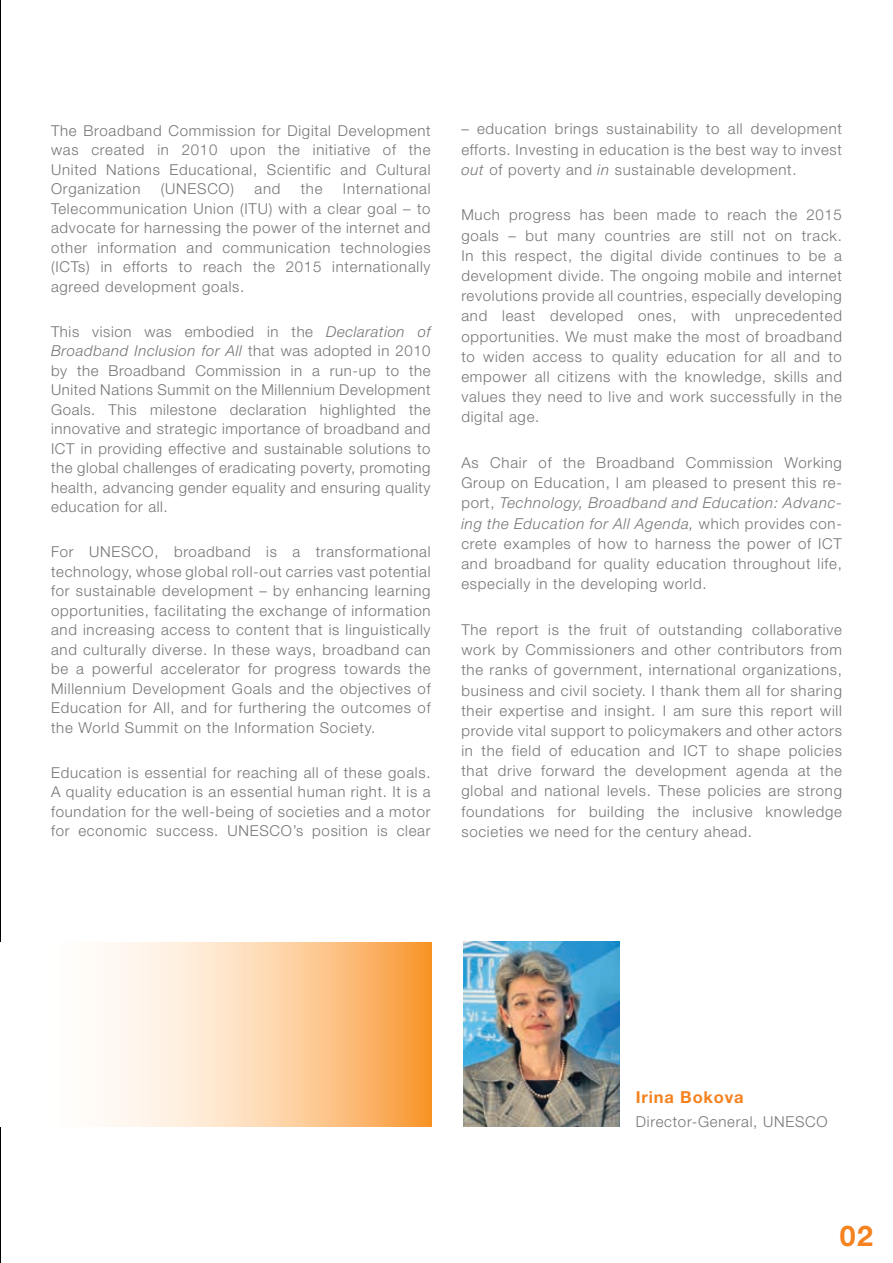
<style>
.page{position:relative;width:893px;height:1263px;background:#fff}
.page>*{position:absolute;margin:0;border:0;box-sizing:border-box;transform-origin:0 0}
.t1{font:700 28.5px "Helvetica Neue LT Std";color:#f5821f}
.t2{font:700 16.5px "Helvetica Neue LT Std";letter-spacing:.05em;color:#f5821f}
.t3{font:300 15px/19.5px "Helvetica Neue LT Std";letter-spacing:.05em;color:#747578;text-align:justify}
.s1{font-style:italic}
</style>
<div class="page">
<img style="left:0;top:0;width:1px;height:1263px">
<svg style="left:104px;top:943px;width:328px;height:184px;background:#fdd2a6"></svg>
<img style="left:463px;top:942px;width:156px;height:185px">
<p class="t3" style="left:51px;top:120px;width:381px">The Broadband Commission for Digital Development was created in 2010 upon the initiative of the United Nations Educational, Scientific and Cultural Organization</p>
<p class="t3" style="left:161px;top:179px;width:75px">(UNESCO)</p>
<p class="t3" style="left:254px;top:179px;width:27px">and</p>
<p class="t3" style="left:301px;top:179px;width:23px">the</p>
<p class="t3" style="left:51px;top:179px;width:381px;text-indent:292px">International Telecommunication Union (ITU) with a clear goal – to advocate for harnessing the power of the internet and other information and communication technologies (ICTs) in efforts to reach the 2015 internationally agreed development goals.</p>
<p class="t3" style="left:51px;top:321px;width:381px">This vision was embodied in the <span class="s1">Declaration of Broadband Inclusion for All</span> that was adopted in 2010 by the Broadband Commission in a run-up to the United Nations Summit on the Millennium Development Goals. This milestone declaration highlighted the innovative and strategic importance of broadband and ICT in providing effective and sustainable solutions to the global challenges of eradicating poverty, promoting health, advancing gender equality and ensuring quality education for all.</p>
<p class="t3" style="left:51px;top:542px;width:381px">For UNESCO, broadband is a transformational technology, whose global roll-out carries vast potential for sustainable development – by enhancing learning opportunities, facilitating the exchange of information and increasing access to content that is linguistically and culturally diverse. In these ways, broadband can be a powerful accelerator for progress towards the Millennium Development Goals and the objectives of Education for All, and for furthering the outcomes of the World Summit on the Information Society.</p>
<p class="t3" style="left:51px;top:762px;width:381px">Education is essential for reaching all of these goals.<br>A quality education is an essential human right. It is a foundation for the well-being of societies and a motor for economic success. UNESCO’s position is clear</p>
<p class="t3" style="left:461px;top:119px;width:382px;line-height:20.2px">– education brings sustainability to all development efforts. Investing in education is the best way to invest <span class="s1">out</span> of poverty and <span class="s1">in</span> sustainable development.</p>
<p class="t3" style="left:461px;top:205px;width:382px;line-height:20.2px">Much progress has been made to reach the 2015 goals – but many countries are still not on track.<br>In this respect, the digital divide continues to be a development divide. The ongoing mobile and internet revolutions provide all countries, especially developing and least developed ones, with unprecedented opportunities. We must make the most of broadband to widen access to quality education for all and to empower all citizens with the knowledge, skills and values they need to live and work successfully in the digital age.</p>
<p class="t3" style="left:461px;top:452px;width:382px;line-height:20.2px">As Chair of the Broadband Commission Working Group on Education, I am pleased to present this re&shy;port, <span class="s1">Technology, Broadband and Education: Advanc&shy;ing the Education for All Agenda,</span> which provides con&shy;crete examples of how to harness the power of ICT and broadband for quality education throughout life, especially in the developing world.</p>
<p class="t3" style="left:461px;top:619px;width:382px;line-height:20.2px">The report is the fruit of outstanding collaborative work by Commissioners and other contributors from the ranks of government, international organizations, business and civil society. I thank them all for sharing their expertise and insight. I am sure this report will provide vital support to policymakers and other actors in the field of education and ICT to shape policies that drive forward the development agenda at the global and national levels. These policies are strong foundations for building the inclusive knowledge societies we need for the century ahead.</p>
<p class="t2" style="left:636px;top:1087px;width:109px">Irina Bokova</p>
<p class="t3" style="left:636px;top:1112px;width:193px">Director-General, UNESCO</p>
<h1 class="t1" style="left:840px;top:1218px;width:35px">02</h1>
</div>
